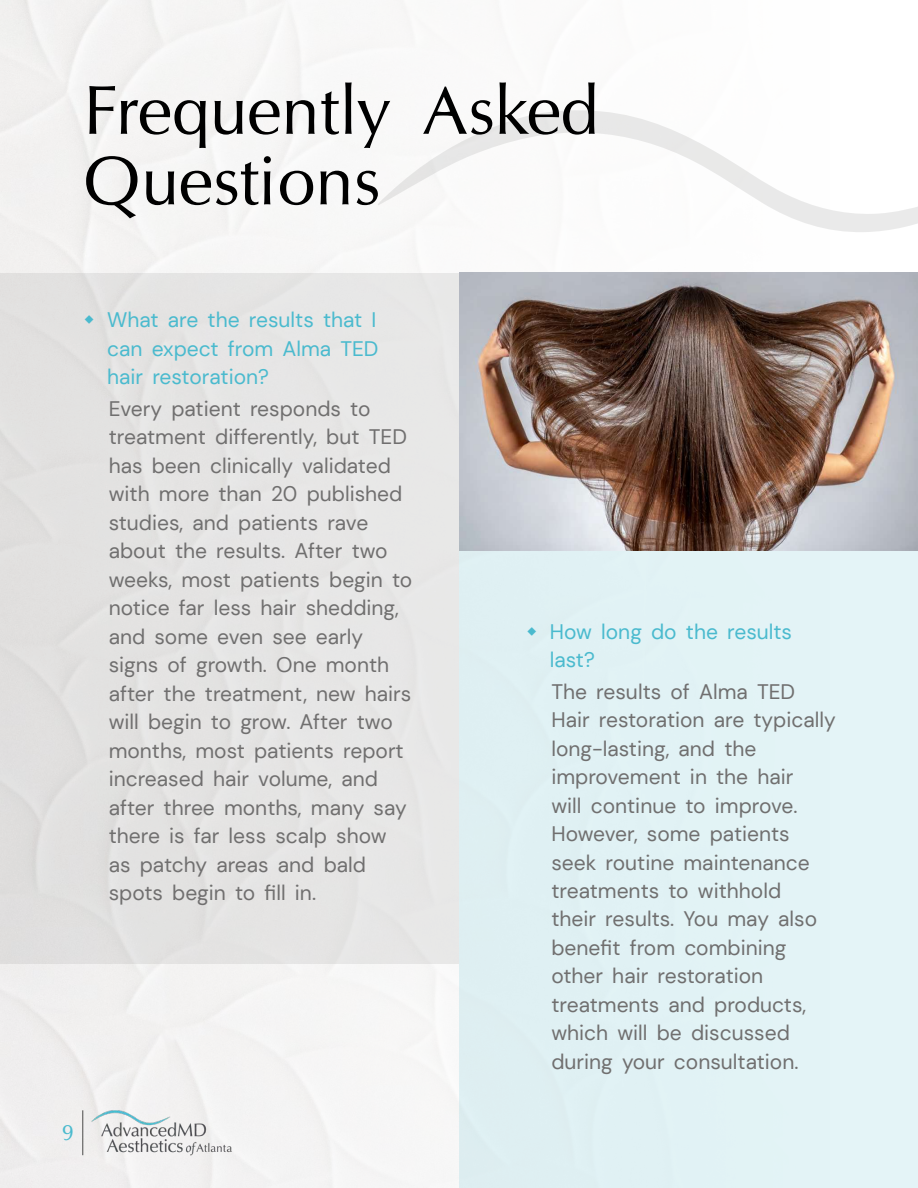
<style>
.page{position:relative;width:918px;height:1188px;background:#fff}
.page>*{position:absolute;margin:0;border:0;box-sizing:border-box;transform-origin:0 0}
.t1{font:69px/70.5px "URW Classico";color:#000}
.t2{font:21.75px "URW Classico";color:#4abace}
.t3{font:21px/28.5px "DM Sans";color:#706f6f}
.t4{font:21px/28.5px "DM Sans";color:#4abace;text-align:justify}
</style>
<div class="page">
<svg style="left:378px;top:109px;width:540px;height:124px"></svg>
<div style="left:0;top:273px;width:459px;height:690px;background:#e5e4e3"></div>
<div style="left:459px;top:549px;width:459px;height:639px;background:#e1f2f5"></div>
<img style="left:459px;top:273px;width:459px;height:278px">
<hr style="left:82px;top:1110px;width:1px;height:45px;background:#4a4a49">
<img style="left:91px;top:1110px;width:142px;height:45px">
<h1 class="t1" style="left:83px;top:80px;width:517px">Frequently Asked<br>Questions</h1>
<p class="t4" style="left:107px;top:307px;width:273px">What are the results that I can expect from Alma TED hair restoration?</p>
<p class="t3" style="left:109px;top:395px;width:305px">Every patient responds to treatment differently, but TED has been clinically validated with more than 20 published studies, and patients rave about the results. After two weeks, most patients begin to notice far less hair shedding, and some even see early signs of growth. One month after the treatment, new hairs will begin to grow. After two months, most patients report increased hair volume, and after three months, many say there is far less scalp show as patchy areas and bald spots begin to 昀椀ll in.</p>
<p class="t2" style="left:62px;top:1124px;width:14px">9</p>
<p class="t4" style="left:550px;top:618px;width:244px">How long do the results last?</p>
<p class="t3" style="left:551px;top:678px;width:286px">The results of Alma TED<br>Hair restoration are typically long-lasting, and the improvement in the hair<br>will continue to improve.<br>However, some patients seek routine maintenance treatments to withhold<br>their results. You may also bene昀椀t from combining other hair restoration treatments and products, which will be discussed during your consultation.</p>
</div>
